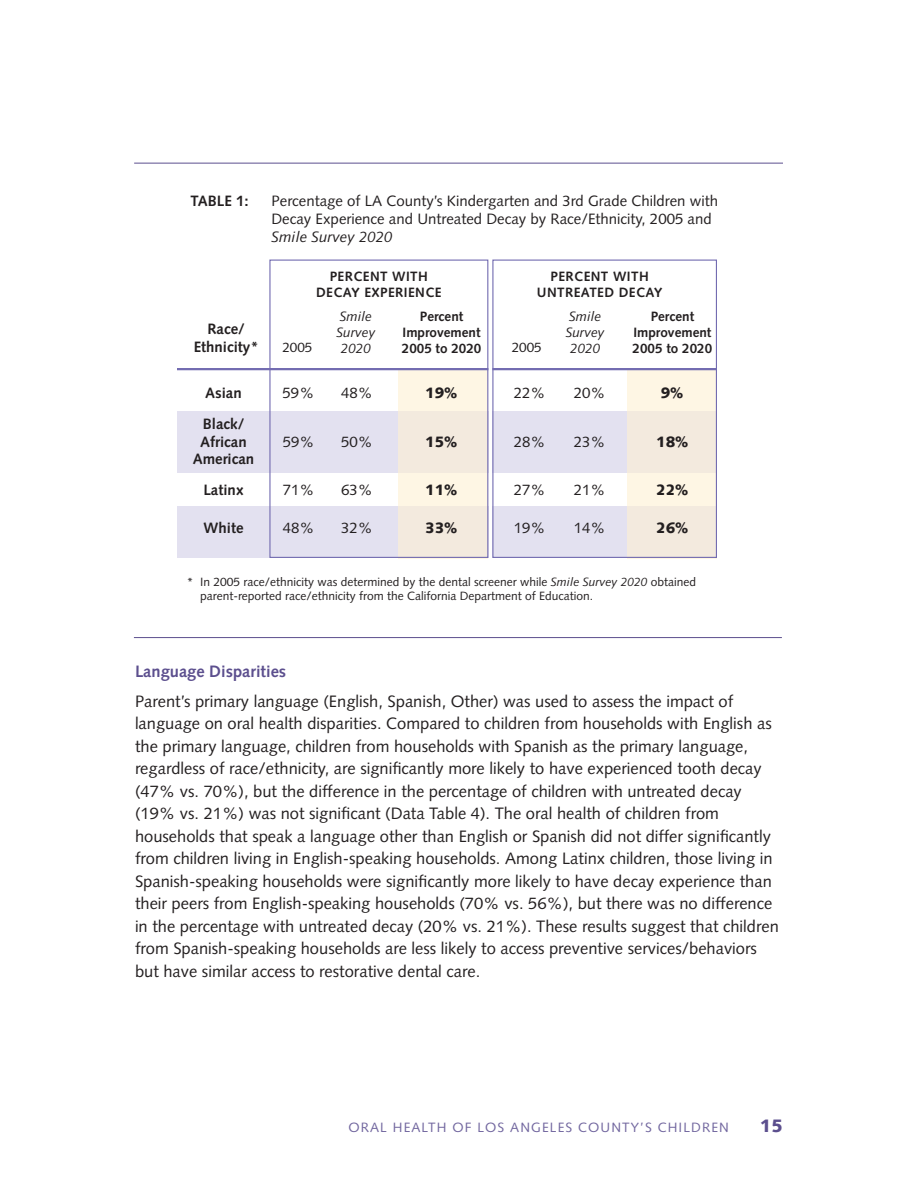
<style>
.page{position:relative;width:918px;height:1188px;background:#fff}
.page>*{position:absolute;margin:0;border:0;box-sizing:border-box;transform-origin:0 0}
.t1{font:900 18px "Syntax";color:#5c4f8e}
.Paragraph{font:16.5px/22.5px "Syntax";color:#231f20}
.Paragraph-2{font:700 16.5px "Syntax";color:#5c4f8e}
.FigureCaption{font:15px/18px "Syntax";color:#231f20}
.FigureCaption-2{font:700 15px/18px "Syntax";color:#231f20;text-align:center}
.t2{font:900 15px "Syntax";color:#231f20}
.t3{font:700 13.5px/16.2px "Syntax";color:#231f20;text-align:center}
.t4{font:700 13.5px/16.2px "Syntax";letter-spacing:.03em;color:#231f20;text-align:center}
.t5{font:13.5px "Syntax";letter-spacing:.08em;color:#72679f}
.t6{font:italic 13.5px/16.2px "Syntax";color:#231f20;text-align:center}
.t7{font:13.5px "Syntax";color:#231f20}
.t8{font:12px/14.4px "Syntax";color:#231f20}
.s1{font-style:italic}
</style>
<div class="page">
<hr style="left:134px;top:637px;width:648px;height:1px;background:#5c4f8e">
<hr style="left:134px;top:163px;width:649px;height:1px;background:#5c4f8e">
<div style="left:177px;top:411px;width:311px;height:62px;background:#e3e1f0"></div>
<div style="left:492px;top:411px;width:225px;height:62px;background:#e3e1f0"></div>
<div style="left:177px;top:506px;width:311px;height:52px;background:#e3e1f0"></div>
<div style="left:492px;top:506px;width:225px;height:52px;background:#e3e1f0"></div>
<div style="left:398px;top:369px;width:90px;height:189px;background:#f3eade"></div>
<div style="left:627px;top:369px;width:90px;height:189px;background:#f3eade"></div>
<hr style="left:177px;top:368px;width:311px;height:2px;background:#736cb1">
<hr style="left:492px;top:368px;width:225px;height:2px;background:#736cb1">
<div style="left:269px;top:260px;width:219px;height:298px;border:1px solid #736cb1"></div>
<div style="left:492px;top:260px;width:225px;height:298px;border:1px solid #736cb1"></div>
<p class="FigureCaption-2" style="left:190px;top:192px;width:60px">TABLE 1:</p>
<p class="FigureCaption" style="left:272px;top:192px;width:448px">Percentage of LA County’s Kindergarten and 3rd Grade Children with<br>Decay Experience and Untreated Decay by Race/Ethnicity, 2005 and<br><span class="s1">Smile Survey 2020</span></p>
<p class="FigureCaption-2" style="left:194px;top:320px;width:67px">Race/<br>Ethnicity*</p>
<p class="t4" style="left:330px;top:269px;width:100px">PERCENT WITH</p>
<p class="t4" style="left:316px;top:285px;width:127px">DECAY EXPERIENCE</p>
<p class="t4" style="left:537px;top:269px;width:127px">PERCENT WITH<br>UNTREATED DECAY</p>
<p class="t6" style="left:336px;top:308px;width:41px">Smile<br>Survey<br>2020</p>
<p class="t6" style="left:566px;top:308px;width:41px">Smile<br>Survey<br>2020</p>
<p class="t3" style="left:402px;top:308px;width:81px">Percent<br>Improvement<br>2005 to 2020</p>
<p class="t3" style="left:633px;top:308px;width:81px">Percent<br>Improvement<br>2005 to 2020</p>
<p class="t7" style="left:282px;top:339px;width:32px">2005</p>
<p class="t7" style="left:512px;top:339px;width:32px">2005</p>
<p class="FigureCaption-2" style="left:205px;top:384px;width:38px">Asian</p>
<p class="FigureCaption" style="left:283px;top:384px;width:33px">59%</p>
<p class="FigureCaption" style="left:341px;top:384px;width:33px">48%</p>
<p class="t2" style="left:425px;top:384px;width:33px">19%</p>
<p class="FigureCaption" style="left:514px;top:384px;width:33px">22%</p>
<p class="FigureCaption" style="left:574px;top:384px;width:33px">20%</p>
<p class="t2" style="left:661px;top:384px;width:24px">9%</p>
<p class="FigureCaption-2" style="left:203px;top:415px;width:43px">Black/</p>
<p class="FigureCaption-2" style="left:200px;top:433px;width:48px">African</p>
<p class="FigureCaption" style="left:283px;top:433px;width:33px">59%</p>
<p class="FigureCaption" style="left:341px;top:433px;width:33px">50%</p>
<p class="t2" style="left:425px;top:433px;width:33px">15%</p>
<p class="FigureCaption" style="left:514px;top:433px;width:33px">28%</p>
<p class="FigureCaption" style="left:574px;top:433px;width:33px">23%</p>
<p class="t2" style="left:656px;top:433px;width:33px">18%</p>
<p class="FigureCaption-2" style="left:193px;top:450px;width:63px">American</p>
<p class="FigureCaption-2" style="left:203px;top:481px;width:42px">Latinx</p>
<p class="FigureCaption" style="left:283px;top:481px;width:33px">71%</p>
<p class="FigureCaption" style="left:341px;top:481px;width:33px">63%</p>
<p class="t2" style="left:425px;top:481px;width:33px">11%</p>
<p class="FigureCaption" style="left:514px;top:481px;width:33px">27%</p>
<p class="FigureCaption" style="left:574px;top:481px;width:33px">21%</p>
<p class="t2" style="left:656px;top:481px;width:33px">22%</p>
<p class="FigureCaption-2" style="left:203px;top:519px;width:42px">White</p>
<p class="FigureCaption" style="left:283px;top:519px;width:33px">48%</p>
<p class="FigureCaption" style="left:341px;top:519px;width:33px">32%</p>
<p class="t2" style="left:425px;top:519px;width:33px">33%</p>
<p class="FigureCaption" style="left:514px;top:519px;width:33px">19%</p>
<p class="FigureCaption" style="left:574px;top:519px;width:33px">14%</p>
<p class="t2" style="left:656px;top:519px;width:33px">26%</p>
<p class="t8" style="left:200px;top:574px;width:497px;text-indent:-13px">* In 2005 race/ethnicity was determined by the dental screener while <span class="s1">Smile Survey 2020</span> obtained parent-reported race/ethnicity from the California Department of Education.</p>
<p class="Paragraph-2" style="left:135px;top:662px;width:153px">Language Disparities</p>
<p class="Paragraph" style="left:135px;top:690px;width:645px">Parent’s primary language (English, Spanish, Other) was used to assess the impact of language on oral health disparities. Compared to children from households with English as the primary language, children from households with Spanish as the primary language, regardless of race/ethnicity, are significantly more likely to have experienced tooth decay (47% vs. 70%), but the difference in the percentage of children with untreated decay (19% vs. 21%) was not significant (Data Table 4). The oral health of children from households that speak a language other than English or Spanish did not differ significantly from children living in English-speaking households. Among Latinx children, those living in Spanish-speaking households were significantly more likely to have decay experience than their peers from English-speaking households (70% vs. 56%), but there was no difference in the percentage with untreated decay (20% vs. 21%). These results suggest that children from Spanish-speaking households are less likely to access preventive services/behaviors but have similar access to restorative dental care.</p>
<p class="t5" style="left:348px;top:1120px;width:382px">ORAL HEALTH OF LOS ANGELES COUNTY’S CHILDREN</p>
<p class="t1" style="left:760px;top:1116px;width:25px">15</p>
</div>
